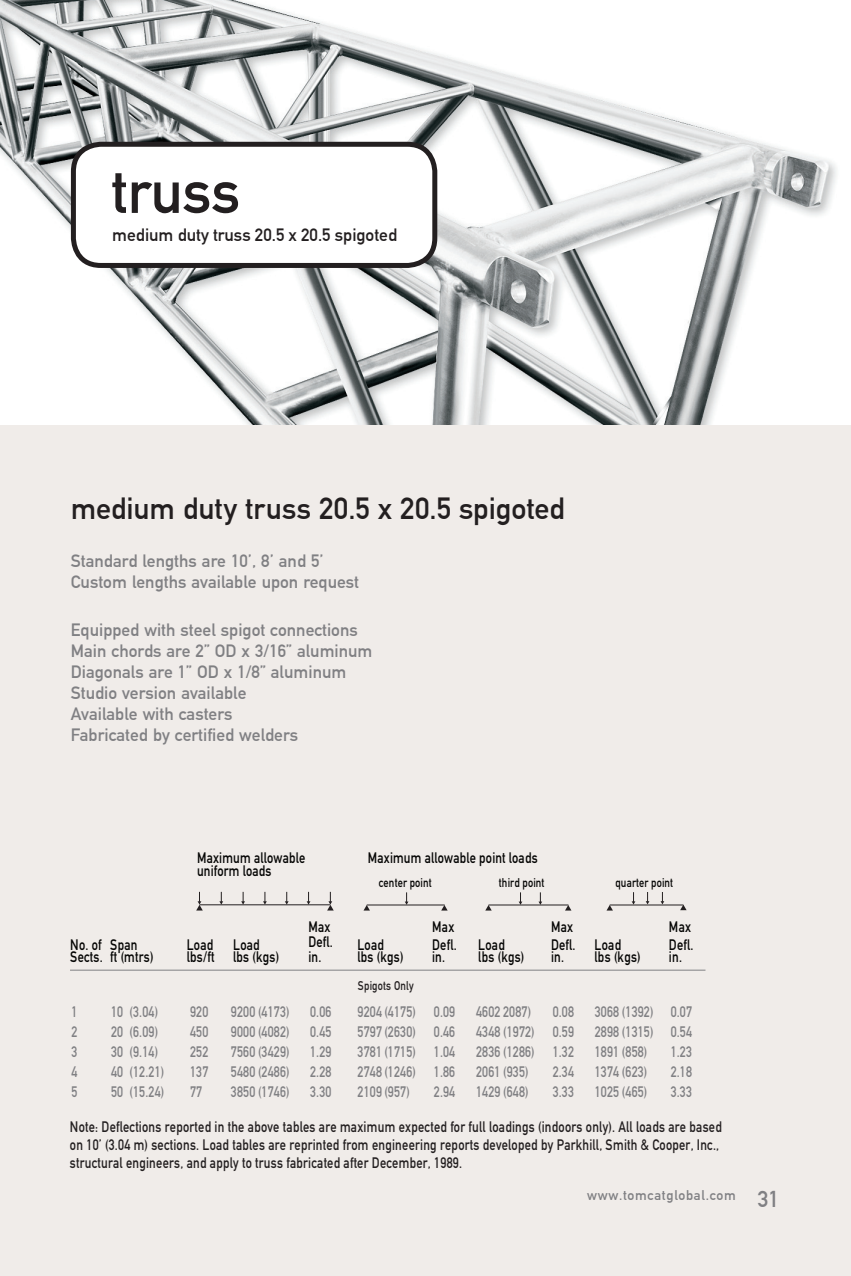
<style>
.page{position:relative;width:851px;height:1276px;background:#fff}
.page>*{position:absolute;margin:0;border:0;box-sizing:border-box;transform-origin:0 0}
.t1{font:60px "DIN Mittelschrift Alternate";color:#231f20}
.t2{font:30px "DIN Mittelschrift Alternate";letter-spacing:-.005em;color:#231f20}
.t3{font:22.5px "DIN Mittelschrift Alternate";color:#808083}
.Body_Text_7_8_4{font:17.5px "DIN Mittelschrift Alternate";color:#808083}
.t4{font:17.5px "DIN Mittelschrift Alternate";color:#231f20}
.t5{font:15px/20px "DIN Mittelschrift Alternate";color:#808083;text-align:justify;scale:.85 1}
.t6{font:15px/18px "DIN Mittelschrift Alternate";letter-spacing:.005em;color:#231f20;scale:.85 1}
.t7{font:15px/12.5px "DIN Mittelschrift Alternate";letter-spacing:.005em;color:#050504;scale:.85 1}
.t8{font:13.75px "DIN Mittelschrift Alternate";letter-spacing:.05em;color:#808083}
.t9{font:12.5px "DIN Mittelschrift Alternate";color:#050504;scale:.85 1}
.t10{font:12.5px "DIN Mittelschrift Alternate";letter-spacing:.005em;color:#231f20;scale:.85 1}
</style>
<div class="page">
<img style="left:0;top:0;width:837px;height:425px">
<div style="left:0;top:425px;width:850px;height:851px;background:#f0ece9"></div>
<hr style="left:199px;top:904px;width:131px;height:1px;background:#231f20">
<svg style="left:327px;top:892px;width:6px;height:18px"></svg>
<svg style="left:196px;top:892px;width:7px;height:18px"></svg>
<svg style="left:219px;top:892px;width:4px;height:12px"></svg>
<svg style="left:241px;top:892px;width:4px;height:12px"></svg>
<svg style="left:263px;top:892px;width:4px;height:12px"></svg>
<svg style="left:285px;top:892px;width:3px;height:12px"></svg>
<svg style="left:306px;top:892px;width:4px;height:12px"></svg>
<svg style="left:607px;top:905px;width:6px;height:5px"></svg>
<svg style="left:680px;top:904px;width:6px;height:6px"></svg>
<hr style="left:609px;top:904px;width:74px;height:1px;background:#231f20">
<svg style="left:645px;top:892px;width:4px;height:12px"></svg>
<svg style="left:631px;top:892px;width:4px;height:12px"></svg>
<svg style="left:660px;top:892px;width:4px;height:12px"></svg>
<svg style="left:485px;top:905px;width:6px;height:5px"></svg>
<svg style="left:565px;top:905px;width:6px;height:5px"></svg>
<hr style="left:488px;top:904px;width:80px;height:1px;background:#231f20">
<svg style="left:518px;top:892px;width:4px;height:13px"></svg>
<svg style="left:538px;top:892px;width:4px;height:13px"></svg>
<svg style="left:364px;top:905px;width:6px;height:5px"></svg>
<svg style="left:441px;top:905px;width:6px;height:5px"></svg>
<hr style="left:366px;top:904px;width:78px;height:1px;background:#231f20">
<svg style="left:404px;top:892px;width:4px;height:13px"></svg>
<hr style="left:70px;top:969px;width:635px;height:1px;background:#808083">
<div style="left:73px;top:144px;width:362px;height:121px;background:#fff;border-radius:28px"></div>
<div style="left:71px;top:142px;width:366px;height:126px;border:5px solid #231f20;border-radius:28px"></div>
<p class="t1" style="left:111px;top:157px;width:131px">truss</p>
<p class="t4" style="left:112px;top:224px;width:286px">medium duty truss 20.5 x 20.5 spigoted</p>
<p class="t2" style="left:71px;top:491px;width:495px">medium duty truss 20.5 x 20.5 spigoted</p>
<p class="Body_Text_7_8_4" style="left:71px;top:550px;width:254px">Standard lengths are 10’, 8’ and 5’</p>
<p class="Body_Text_7_8_4" style="left:71px;top:571px;width:290px">Custom lengths available upon request</p>
<p class="Body_Text_7_8_4" style="left:71px;top:620px;width:288px">Equipped with steel spigot connections</p>
<p class="Body_Text_7_8_4" style="left:71px;top:641px;width:303px">Main chords are 2” OD x 3/16” aluminum</p>
<p class="Body_Text_7_8_4" style="left:71px;top:662px;width:277px">Diagonals are 1” OD x 1/8” aluminum</p>
<p class="Body_Text_7_8_4" style="left:71px;top:683px;width:177px">Studio version available</p>
<p class="Body_Text_7_8_4" style="left:71px;top:704px;width:163px">Available with casters</p>
<p class="Body_Text_7_8_4" style="left:71px;top:725px;width:229px">Fabricated by certified welders</p>
<p class="t7" style="left:197px;top:852px;width:129px">Maximum allowable uniform loads</p>
<p class="t7" style="left:367px;top:852px;width:201px">Maximum allowable point loads</p>
<p class="t9" style="left:379px;top:875px;width:64px">center point</p>
<p class="t9" style="left:499px;top:875px;width:55px">third point</p>
<p class="t9" style="left:615px;top:875px;width:70px">quarter point</p>
<p class="t7" style="left:110px;top:938px;width:53px">Span<br>ft (mtrs)</p>
<p class="t7" style="left:70px;top:938px;width:40px">No. of<br>Sects.</p>
<p class="t7" style="left:187px;top:938px;width:34px">Load lbs/ft</p>
<p class="t7" style="left:233px;top:938px;width:56px">Load lbs (kgs)</p>
<p class="t7" style="left:308px;top:919px;width:30px;line-height:15px">Max<br>Defl. in.</p>
<p class="t7" style="left:432px;top:918px;width:30px;line-height:17.5px">Max<br>Defl.</p>
<p class="t7" style="left:551px;top:918px;width:30px;line-height:17.5px">Max<br>Defl.</p>
<p class="t7" style="left:551px;top:950px;width:17px">in.</p>
<p class="t7" style="left:357px;top:938px;width:56px">Load lbs (kgs)</p>
<p class="t7" style="left:478px;top:938px;width:56px">Load lbs (kgs)</p>
<p class="t7" style="left:594px;top:938px;width:56px">Load lbs (kgs)</p>
<p class="t7" style="left:432px;top:950px;width:17px">in.</p>
<p class="t10" style="left:358px;top:978px;width:67px">Spigots Only</p>
<p class="t7" style="left:668px;top:918px;width:30px;line-height:17.5px">Max<br>Defl.</p>
<p class="t7" style="left:668px;top:950px;width:17px">in.</p>
<p class="t5" style="left:552px;top:1001px;width:27px">0.08<br>0.59<br>1.32<br>2.34<br>3.33</p>
<p class="t6" style="left:70px;top:1117px;width:768px">Note: Deflections reported in the above tables are maximum expected for full loadings (indoors only). All loads are based on 10’ (3.04 m) sections. Load tables are reprinted from engineering reports developed by Parkhill, Smith &amp; Cooper, Inc., structural engineers, and apply to truss fabricated after December, 1989.</p>
<p class="t5" style="left:434px;top:1001px;width:27px">0.09<br>0.46<br>1.04<br>1.86<br>2.94</p>
<p class="t5" style="left:670px;top:1001px;width:27px">0.07<br>0.54<br>1.23<br>2.18<br>3.33</p>
<p class="t5" style="left:231px;top:1001px;width:71px">9200 (4173)<br>9000 (4082)<br>7560 (3429)<br>5480 (2486)<br>3850 (1746)</p>
<p class="t5" style="left:476px;top:1001px;width:71px;text-align:left">4602 2087)<br>4348 (1972)<br>2836 (1286)<br>2061 (935)<br>1429 (648)</p>
<p class="t5" style="left:594px;top:1001px;width:71px;text-align:left">3068 (1392)<br>2898 (1315)<br>1891 (858)<br>1374 (623)<br>1025 (465)</p>
<p class="t5" style="left:71px;top:1001px;width:9px">1<br>2<br>3<br>4<br>5</p>
<p class="t5" style="left:310px;top:1001px;width:27px">0.06<br>0.45<br>1.29<br>2.28<br>3.30</p>
<p class="t5" style="left:357px;top:1001px;width:70px">9204 (4175)<br>5797 (2630)<br>3781 (1715)<br>2748 (1246)<br>2109 (957)</p>
<p class="t5" style="left:111px;top:1001px;width:64px;text-align:left">10 (3.04)<br>20 (6.09)<br>30 (9.14)<br>40 (12.21)<br>50 (15.24)</p>
<p class="t5" style="left:190px;top:1001px;width:23px">920<br>450<br>252<br>137<br>77</p>
<p class="t8" style="left:587px;top:1187px;width:150px">www.tomcatglobal.com</p>
<p class="t3" style="left:757px;top:1185px;width:23px">31</p>
</div>
